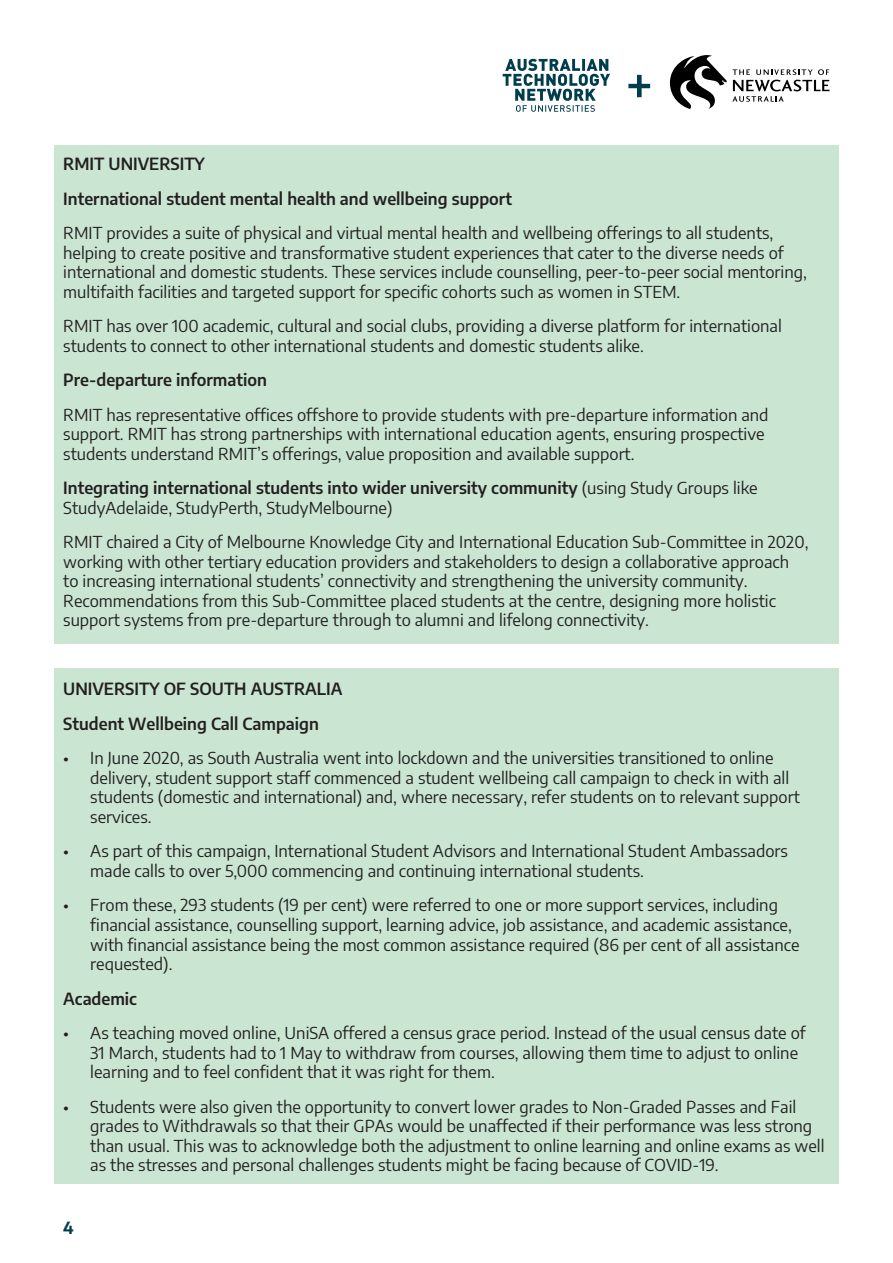
<style>
.page{position:relative;width:893px;height:1263px;background:#fff}
.page>*{position:absolute;margin:0;border:0;box-sizing:border-box;transform-origin:0 0}
.t1{font:500 54px "Encode Sans";color:#fff}
.t2{font:16.5px/19.5px "Encode Sans";color:#231f20}
.t3{font:600 16.5px "Encode Sans";color:#231f20}
.t4{font:700 16.5px "Encode Sans";color:#003d4d}
.s1{font-weight:600}
</style>
<div class="page">
<div style="left:55px;top:668px;width:784px;height:516px;background:#cae6d3"></div>
<div style="left:55px;top:145px;width:784px;height:499px;background:#cae6d3"></div>
<svg style="left:503px;top:59px;width:107px;height:53px"></svg>
<svg style="left:670px;top:55px;width:159px;height:54px"></svg>
<p class="t1" style="left:625px;top:48px;width:31px">+</p>
<p class="t3" style="left:63px;top:152px;width:143px">RMIT UNIVERSITY</p>
<p class="t3" style="left:63px;top:187px;width:450px">International student mental health and wellbeing support</p>
<p class="t2" style="left:63px;top:223px;width:745px">RMIT provides a suite of physical and virtual mental health and wellbeing offerings to all students, helping to create positive and transformative student experiences that cater to the diverse needs of international and domestic students. These services include counselling, peer-to-peer social mentoring, multifaith facilities and targeted support for specific cohorts such as women in STEM.</p>
<p class="t2" style="left:63px;top:316px;width:720px">RMIT has over 100 academic, cultural and social clubs, providing a diverse platform for international students to connect to other international students and domestic students alike.</p>
<p class="t3" style="left:63px;top:368px;width:205px">Pre-departure information</p>
<p class="t2" style="left:63px;top:404px;width:707px">RMIT has representative offices offshore to provide students with pre-departure information and support. RMIT has strong partnerships with international education agents, ensuring prospective students understand RMIT’s offerings, value proposition and available support.</p>
<p class="t2" style="left:63px;top:478px;width:696px"><span class="s1">Integrating international students into wider university community</span> (using Study Groups like<br>StudyAdelaide, StudyPerth, StudyMelbourne)</p>
<p class="t2" style="left:63px;top:532px;width:747px">RMIT chaired a City of Melbourne Knowledge City and International Education Sub-Committee in 2020, working with other tertiary education providers and stakeholders to design a collaborative approach to increasing international students’ connectivity and strengthening the university community.<br>Recommendations from this Sub-Committee placed students at the centre, designing more holistic support systems from pre-departure through to alumni and lifelong connectivity.</p>
<p class="t3" style="left:63px;top:677px;width:281px">UNIVERSITY OF SOUTH AUSTRALIA</p>
<p class="t3" style="left:63px;top:712px;width:257px">Student Wellbeing Call Campaign</p>
<p class="t2" style="left:90px;top:748px;width:711px;text-indent:-27px">• In June 2020, as South Australia went into lockdown and the universities transitioned to online delivery, student support staff commenced a student wellbeing call campaign to check in with all students (domestic and international) and, where necessary, refer students on to relevant support services.</p>
<p class="t2" style="left:90px;top:841px;width:699px;text-indent:-27px">• As part of this campaign, International Student Advisors and International Student Ambassadors made calls to over 5,000 commencing and continuing international students.</p>
<p class="t2" style="left:90px;top:895px;width:711px;text-indent:-27px">• From these, 293 students (19 per cent) were referred to one or more support services, including financial assistance, counselling support, learning advice, job assistance, and academic assistance, with financial assistance being the most common assistance required (86 per cent of all assistance requested).</p>
<p class="t3" style="left:63px;top:986px;width:75px">Academic</p>
<p class="t2" style="left:90px;top:1022px;width:717px;text-indent:-27px">• As teaching moved online, UniSA offered a census grace period. Instead of the usual census date of<br>31 March, students had to 1 May to withdraw from courses, allowing them time to adjust to online learning and to feel confident that it was right for them.</p>
<p class="t2" style="left:90px;top:1096px;width:736px;text-indent:-27px">• Students were also given the opportunity to convert lower grades to Non-Graded Passes and Fail grades to Withdrawals so that their GPAs would be unaffected if their performance was less strong than usual. This was to acknowledge both the adjustment to online learning and online exams as well as the stresses and personal challenges students might be facing because of COVID-19.</p>
<p class="t4" style="left:63px;top:1216px;width:12px">4</p>
</div>
